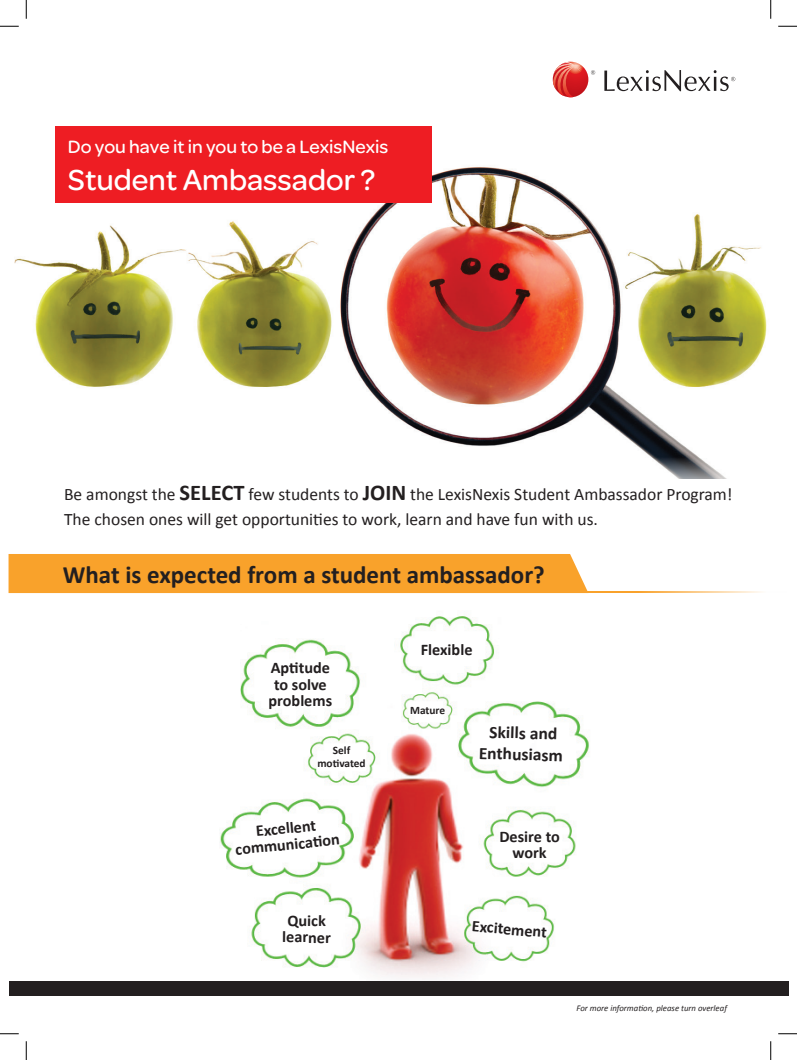
<style>
.page{position:relative;width:797px;height:1060px;background:#fff}
.page>*{position:absolute;margin:0;border:0;box-sizing:border-box;transform-origin:0 0}
.t1{font:500 30.88px "Omnes";color:#fff}
.t2{font:700 25px "Calibri";color:#231f20}
.t3{font:500 19.12px "Omnes";color:#fff}
.t4{font:17.5px/25px "Calibri";color:#231f20}
.t5{font:700 17.5px/21.4px "Calibri";color:#231f20;text-align:center}
.t6{font:700 16.25px/16.2px "Calibri";color:#231f20;text-align:center}
.t7{font:700 11.38px/13.6px "Calibri";color:#231f20;text-align:center}
.t8{font:italic 8.75px "Calibri";color:#231f20}
.s1{font-weight:700;font-size:22.5px}
</style>
<div class="page">
<img style="left:214px;top:593px;width:383px;height:389px">
<div style="left:9px;top:554px;width:579px;height:39px;background:#f9a22b"></div>
<img style="left:14px;top:9px;width:758px;height:469px">
<div style="left:55px;top:127px;width:376px;height:76px;background:#ee1d23"></div>
<div style="left:9px;top:982px;width:779px;height:14px;background:#231f20"></div>
<svg style="left:553px;top:62px;width:35px;height:35px"></svg>
<svg style="left:553px;top:62px;width:29px;height:35px"></svg>
<svg style="left:591px;top:70px;width:4px;height:5px"></svg>
<svg style="left:604px;top:70px;width:131px;height:21px"></svg>
<hr style="left:553px;top:591px;width:234px;height:2px;background:#f9a22b">
<svg style="left:0;top:25px;width:19px;height:2px"></svg>
<svg style="left:778px;top:25px;width:19px;height:2px"></svg>
<svg style="left:0;top:1033px;width:19px;height:1px"></svg>
<svg style="left:778px;top:1033px;width:19px;height:1px"></svg>
<svg style="left:25px;top:0;width:2px;height:19px"></svg>
<svg style="left:25px;top:1041px;width:2px;height:19px"></svg>
<svg style="left:770px;top:0;width:1px;height:19px"></svg>
<svg style="left:770px;top:1041px;width:1px;height:19px"></svg>
<p class="t3" style="left:68px;top:136px;width:322px">Do you have it in you to be a LexisNexis</p>
<h1 class="t1" style="left:68px;top:162px;width:309px">Student Ambassador ?</h1>
<p class="t4" style="left:64px;top:481px;width:670px">Be amongst the <span class="s1">SELECT</span> few students to <span class="s1">JOIN</span> the LexisNexis Student Ambassador Program!<br>The chosen ones will get opportunities to work, learn and have fun with us.</p>
<h2 class="t2" style="left:63px;top:559px;width:483px">What is expected from a student ambassador?</h2>
<p class="t6" style="left:268px;top:659px;width:65px">Aptitude to solve problems</p>
<p class="t7" style="left:317px;top:743px;width:50px">Self motivated</p>
<p class="t6" style="left:233px;top:825px;width:106px;rotate:-6deg">Excellent communicati on</p>
<p class="t6" style="left:282px;top:912px;width:50px">Quick learner</p>
<p class="t6" style="left:421px;top:641px;width:53px">Flexible</p>
<p class="t7" style="left:410px;top:703px;width:37px">Mature</p>
<p class="t5" style="left:480px;top:720px;width:85px;rotate:2deg">Skills and<br>Enthusiasm</p>
<p class="t6" style="left:499px;top:828px;width:62px">Desire to work</p>
<p class="t6" style="left:473px;top:917px;width:76px;rotate:5deg">Excitement</p>
<p class="t8" style="left:576px;top:1003px;width:152px">For more information, please turn overleaf</p>
</div>
